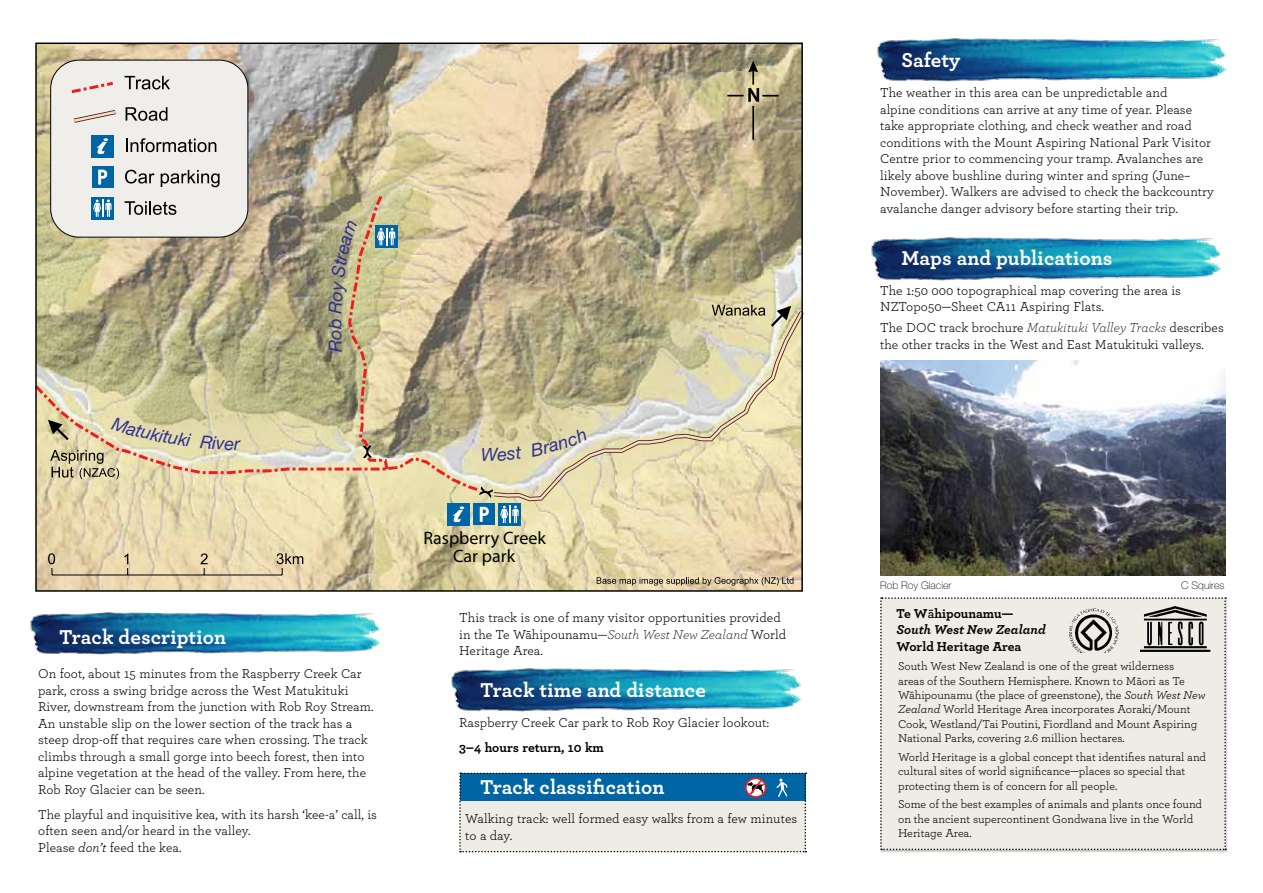
<style>
.page{position:relative;width:1263px;height:893px;background:#fff}
.page>*{position:absolute;margin:0;border:0;box-sizing:border-box;transform-origin:0 0}
.t1{font:700 21px "Archer";letter-spacing:.005em;color:#fff}
.t2{font:18px/18px "Myriad Pro";color:#000;text-align:center}
.t3{font:italic 18px "Helvetica Neue LT Std";color:#2e3092}
.t4{font:13.5px/16.5px "Archer";letter-spacing:.005em;color:#000}
.t5{font:700 13.5px "Archer";color:#000}
.t6{font:italic 700 13.5px/16.2px "Archer";color:#000}
.t7{font:12px/14.4px "Archer";color:#000}
.t8{font:100 10.5px "Helvetica Neue LT Std";color:#000}
.s1{font-style:italic}
.s2{font-weight:300;font-style:italic}
.s3{font-style:normal}
.s4{font-weight:600;font-style:normal}
</style>
<div class="page">
<img style="left:871px;top:237px;width:351px;height:44px">
<img style="left:877px;top:38px;width:350px;height:44px">
<img style="left:451px;top:668px;width:351px;height:44px">
<img style="left:30px;top:612px;width:351px;height:43px">
<img style="left:880px;top:360px;width:345px;height:215px">
<div style="left:879px;top:597px;width:350px;height:257px;background:#000;opacity:.3"></div>
<div style="left:880px;top:597px;width:346px;height:253px;background:#efebe5"></div>
<img style="left:1069px;top:608px;width:50px;height:45px">
<img style="left:1136px;top:606px;width:77px;height:45px">
<svg style="left:459px;top:773px;width:347px;height:79px;background:#9cb9cb"></svg>
<img style="left:37px;top:45px;width:764px;height:545px">
<svg style="left:490px;top:309px;width:314px;height:193px;background:#cfc7a2"></svg>
<svg style="left:37px;top:191px;width:447px;height:303px;background:#c0b691"></svg>
<hr style="left:52px;top:575px;width:230px;height:1px;background:#000">
<svg style="left:48px;top:553px;width:7px;height:22px"></svg>
<svg style="left:124px;top:553px;width:4px;height:22px"></svg>
<svg style="left:201px;top:553px;width:7px;height:22px"></svg>
<svg style="left:277px;top:553px;width:26px;height:22px"></svg>
<div style="left:51px;top:60px;width:197px;height:177px;background:#efeeeb;border-radius:29px"></div>
<div style="left:50px;top:60px;width:198px;height:177px;border:1px solid #000;border-radius:29px"></div>
<svg style="left:71px;top:82px;width:42px;height:12px"></svg>
<svg style="left:74px;top:110px;width:42px;height:13px"></svg>
<svg style="left:712px;top:305px;width:79px;height:24px;background:#bbb592"></svg>
<svg style="left:727px;top:61px;width:52px;height:41px;background:#aea580"></svg>
<hr style="left:752px;top:106px;width:2px;height:34px;background:#000">
<svg style="left:362px;top:445px;width:11px;height:13px"></svg>
<svg style="left:479px;top:485px;width:14px;height:14px"></svg>
<div style="left:447px;top:503px;width:23px;height:22px;background:#0065a4"></div>
<svg style="left:453px;top:506px;width:11px;height:16px"></svg>
<div style="left:91px;top:135px;width:22px;height:22px;background:#0065a4"></div>
<svg style="left:97px;top:138px;width:11px;height:16px"></svg>
<div style="left:473px;top:504px;width:22px;height:21px;background:#0065a4"></div>
<svg style="left:480px;top:507px;width:9px;height:15px"></svg>
<div style="left:92px;top:166px;width:21px;height:22px;background:#0065a4"></div>
<svg style="left:98px;top:170px;width:9px;height:15px"></svg>
<div style="left:498px;top:503px;width:23px;height:22px;background:#0065a4"></div>
<svg style="left:500px;top:506px;width:19px;height:17px"></svg>
<div style="left:91px;top:197px;width:22px;height:22px;background:#0065a4"></div>
<svg style="left:93px;top:199px;width:19px;height:18px"></svg>
<svg style="left:375px;top:226px;width:22px;height:22px"></svg>
<svg style="left:377px;top:228px;width:18px;height:17px"></svg>
<svg style="left:597px;top:577px;width:196px;height:9px;background:#b2a587"></svg>
<svg style="left:125px;top:76px;width:45px;height:13px"></svg>
<svg style="left:126px;top:107px;width:41px;height:14px"></svg>
<svg style="left:126px;top:138px;width:90px;height:14px"></svg>
<svg style="left:125px;top:170px;width:29px;height:14px"></svg>
<svg style="left:161px;top:170px;width:59px;height:17px"></svg>
<svg style="left:125px;top:201px;width:51px;height:14px"></svg>
<svg style="left:48px;top:417px;width:144px;height:62px;background:#d5c8a1"></svg>
<svg style="left:200px;top:435px;width:41px;height:15px"></svg>
<svg style="left:482px;top:446px;width:40px;height:15px"></svg>
<svg style="left:530px;top:428px;width:58px;height:29px;background:#dcd5ad"></svg>
<svg style="left:329px;top:340px;width:13px;height:12px"></svg>
<svg style="left:329px;top:220px;width:28px;height:94px;background:#b5ac81"></svg>
<h2 class="t3" style="left:324px;top:340px;width:23px;rotate:-90deg">ob</h2>
<h1 class="t1" style="left:60px;top:620px;width:168px">Track description</h1>
<p class="t4" style="left:38px;top:665px;width:337px">On foot, about 15 minutes from the Raspberry Creek Car park, cross a swing bridge across the West Matukituki River, downstream from the junction with Rob Roy Stream.<br>An unstable slip on the lower section of the track has a steep drop-off that requires care when crossing. The track climbs through a small gorge into beech forest, then into alpine vegetation at the head of the valley. From here, the Rob Roy Glacier can be seen.</p>
<p class="t4" style="left:38px;top:805px;width:340px">The playful and inquisitive kea, with its harsh ‘kee-a’ call, is often seen and/or heard in the valley.<br>Please <span class="s1">don’t</span> feed the kea.</p>
<h2 class="t2" style="left:423px;top:529px;width:124px">Raspberry Creek<br>Car park</h2>
<p class="t4" style="left:459px;top:609px;width:328px">This track is one of many visitor opportunities provided in the Te Wāhipounamu—<span class="s2">South West New Zealand</span> World<br>Heritage Area.</p>
<h1 class="t1" style="left:480px;top:673px;width:227px">Track time and distance</h1>
<p class="t4" style="left:459px;top:713px;width:311px">Raspberry Creek Car park to Rob Roy Glacier lookout:</p>
<p class="t5" style="left:459px;top:737px;width:146px">3–4 hours return, 10 km</p>
<h1 class="t1" style="left:480px;top:770px;width:186px">Track classification</h1>
<p class="t4" style="left:465px;top:810px;width:334px">Walking track: well formed easy walks from a few minutes to a day.</p>
<h1 class="t1" style="left:901px;top:44px;width:60px">Safety</h1>
<p class="t4" style="left:880px;top:84px;width:335px">The weather in this area can be unpredictable and<br>alpine conditions can arrive at any time of year. Please take appropriate clothing, and check weather and road conditions with the Mount Aspiring National Park Visitor Centre prior to commencing your tramp. Avalanches are likely above bushline during winter and spring (June– November). Walkers are advised to check the backcountry avalanche danger advisory before starting their trip.</p>
<h1 class="t1" style="left:901px;top:241px;width:212px">Maps and publications</h1>
<p class="t4" style="left:880px;top:281px;width:302px">The 1:50 000 topographical map covering the area is<br>NZTopo50—Sheet CA11 Aspiring Flats.</p>
<p class="t4" style="left:880px;top:319px;width:345px">The DOC track brochure <span class="s2">Matukituki Valley Tracks</span> describes the other tracks in the West and East Matukituki valleys.</p>
<p class="t8" style="left:880px;top:579px;width:73px">Rob Roy Glacier</p>
<p class="t8" style="left:1181px;top:579px;width:45px">C Squires</p>
<p class="t6" style="left:896px;top:605px;width:151px"><span class="s3">Te W</span><span class="s4">ā</span><span class="s3">hipounamu—<br></span>South West New Zealand</p>
<p class="t5" style="left:896px;top:635px;width:126px">World Heritage Area</p>
<p class="t7" style="left:898px;top:658px;width:309px">South West New Zealand is one of the great wilderness<br>areas of the Southern Hemisphere. Known to Māori as Te Wāhipounamu (the place of greenstone), the <span class="s1">South West New Zealand</span> World Heritage Area incorporates Aoraki/Mount Cook, Westland/Tai Poutini, Fiordland and Mount Aspiring National Parks, covering 2.6 million hectares.</p>
<p class="t7" style="left:898px;top:749px;width:309px">World Heritage is a global concept that identifies natural and cultural sites of world significance—places so special that protecting them is of concern for all people.</p>
<p class="t7" style="left:898px;top:797px;width:306px">Some of the best examples of animals and plants once found on the ancient supercontinent Gondwana live in the World<br>Heritage Area.</p>
</div>
